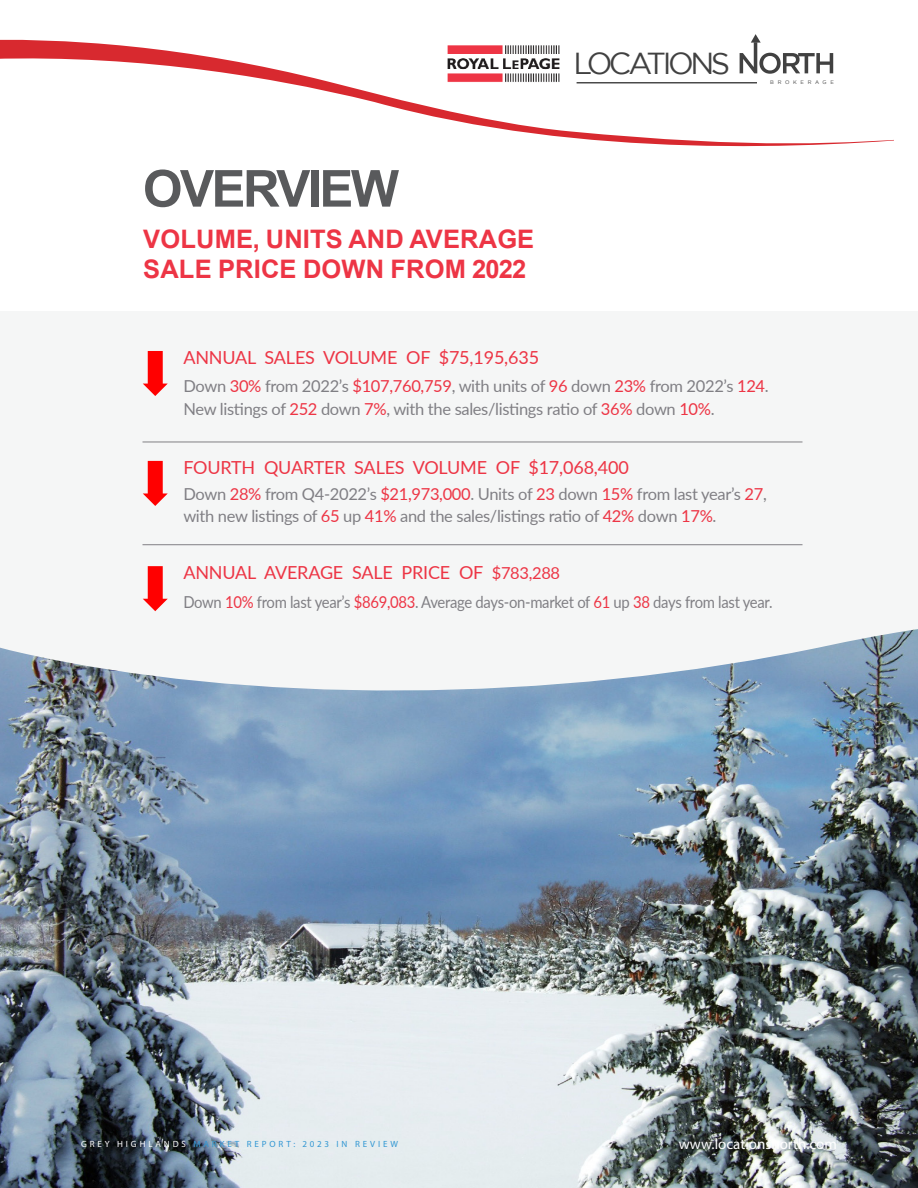
<style>
.page{position:relative;width:918px;height:1188px;background:#fff}
.page>*{position:absolute;margin:0;border:0;box-sizing:border-box;transform-origin:0 0}
.t1{font:700 51px "Arial";letter-spacing:-.05em;color:#595a5c}
.t2{font:30.3px "Gotham";letter-spacing:-.115em;color:#414141}
.t3{font:700 25.5px/30.6px "Arial";letter-spacing:.005em;color:#ed3545}
.t4{font:18px "Lato";letter-spacing:-.01em;color:#ed3545}
.t5{font:16.5px/22.5px "Lato";letter-spacing:-.02em;color:#807f84}
.t6{font:16.5px "Lato";letter-spacing:-.02em;color:#807f84;scale:.9 1}
.t7{font:15px "Myriad Pro";color:#fff}
.t8{font:9px "Myriad Pro";letter-spacing:.32em;color:#3297d3}
.t9{font:5.25px "Gotham";letter-spacing:.7em;color:#414141}
.s1{color:#ed3545}
.s2{font-size:16.5px}
.s3{color:#fff}
</style>
<div class="page">
<img style="left:0;top:706px;width:918px;height:482px">
<div style="left:0;top:311px;width:918px;height:318px;background:#f5f6f6"></div>
<svg style="left:0;top:611px;width:918px;height:95px;fill:#f5f6f6"></svg>
<hr style="left:142px;top:544px;width:660px;height:1px;background:#807f84">
<hr style="left:142px;top:442px;width:660px;height:1px;background:#807f84">
<svg style="left:143px;top:566px;width:25px;height:45px"></svg>
<svg style="left:143px;top:351px;width:25px;height:45px"></svg>
<svg style="left:143px;top:461px;width:25px;height:45px"></svg>
<svg style="left:0;top:37px;width:894px;height:110px"></svg>
<p class="t1" style="left:143px;top:153px;width:258px">OVERVIEW</p>
<p class="t3" style="left:143px;top:224px;width:392px">VOLUME, UNITS AND AVERAGE<br>SALE PRICE DOWN FROM 2022</p>
<h2 class="t2" style="left:573px;top:46px;width:158px">LOCATIONS</h2>
<p class="t9" style="left:770px;top:80px;width:65px">BROKERAGE</p>
<p class="t4" style="left:183px;top:344px;width:357px">ANNUAL SALES VOLUME OF $75,195,635</p>
<p class="t5" style="left:183px;top:374px;width:587px">Down <span class="s1">30%</span> from 2022’s <span class="s1">$107,760,759</span>, with units of <span class="s1">96</span> down <span class="s1">23%</span> from 2022’s <span class="s1">124</span>.<br>New listings of <span class="s1">252</span> down <span class="s1">7%</span>, with the sales/listings ratio of <span class="s1">36%</span> down <span class="s1">10%</span>.</p>
<p class="t4" style="left:183px;top:454px;width:447px">FOURTH QUARTER SALES VOLUME OF $17,068,400</p>
<p class="t5" style="left:183px;top:482px;width:585px">Down <span class="s1">28%</span> from Q4-2022’s <span class="s1">$21,973,000</span>. Units of <span class="s1">23</span> down <span class="s1">15%</span> from last year’s <span class="s1">27</span>, with new listings of <span class="s1">65</span> up <span class="s1">41%</span> and the sales/listings ratio of <span class="s1">42%</span> down <span class="s1">17%</span>.</p>
<p class="t4" style="left:183px;top:560px;width:378px">ANNUAL AVERAGE SALE PRICE OF <span class="s2">$783,288</span></p>
<p class="t6" style="left:183px;top:590px;width:656px">Down <span class="s1">10%</span> from last year’s <span class="s1">$869,083</span>. Average days-on-market of <span class="s1">61</span> up <span class="s1">38</span> days from last year.</p>
<p class="t8" style="left:81px;top:1139px;width:318px"><span class="s3">GREY HIGHLANDS</span> MARKET REPORT: 2023 IN REVIEW</p>
<p class="t7" style="left:679px;top:1134px;width:160px">www.locationsnorth.com</p>
</div>
